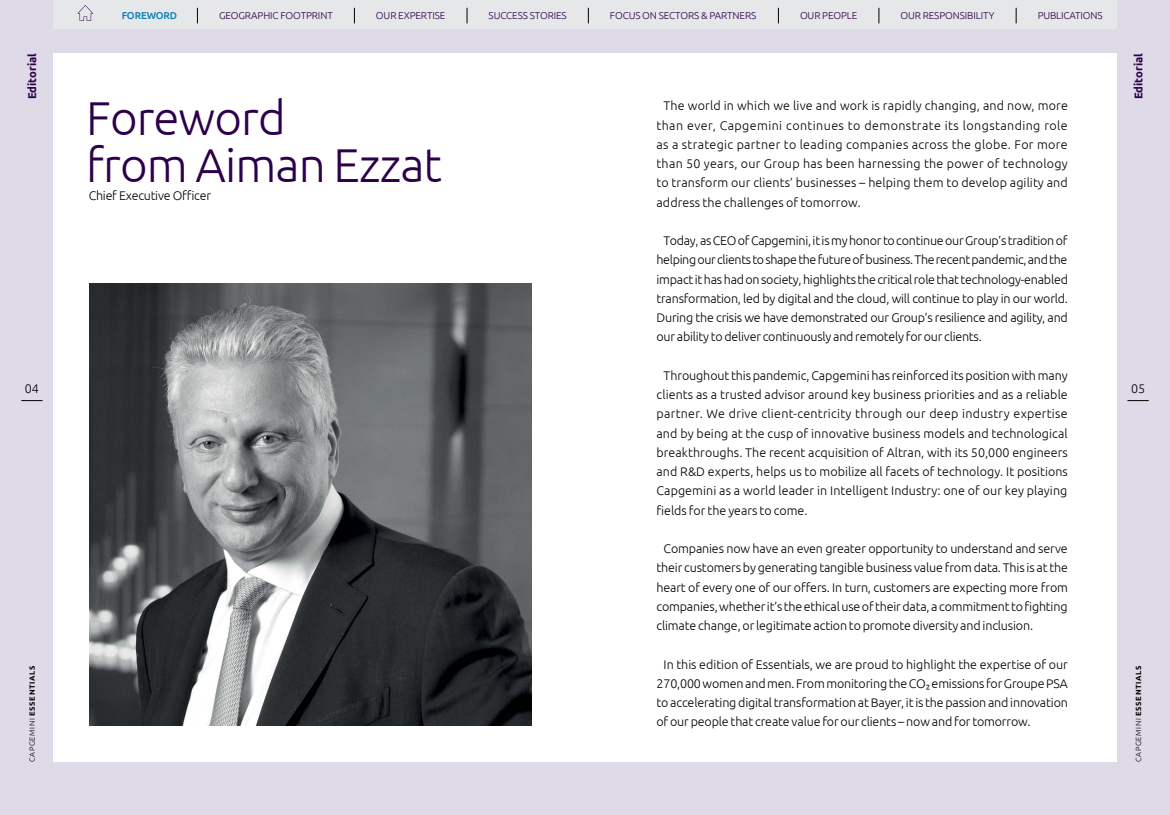
<style>
.page{position:relative;width:1170px;height:815px;background:#fff}
.page>*{position:absolute;margin:0;border:0;box-sizing:border-box;transform-origin:0 0}
.t1{font:300 47.5px/47.5px "Ubuntu";letter-spacing:-.02em;color:#2c004b}
.t2{font:300 12.5px/19.2px "Ubuntu";letter-spacing:-.01em;color:#000;text-align:justify}
.t3{font:700 11.25px "Ubuntu";color:#2c004b}
.t4{font:300 10px "Ubuntu";letter-spacing:-.01em;color:#2c004b}
.t5{font:500 10px "Ubuntu";letter-spacing:-.01em;color:#007db7}
.t6{font:700 7.5px "Ubuntu";letter-spacing:.08em;color:#000}
.s1{font-weight:300}
</style>
<div class="page">
<div style="left:0;top:0;width:1169px;height:815px;background:#dedae7"></div>
<div style="left:53px;top:53px;width:1063px;height:709px;background:#fff"></div>
<img style="left:90px;top:283px;width:441px;height:442px">
<svg style="left:21px;top:400px;width:22px;height:1px"></svg>
<svg style="left:1127px;top:400px;width:21px;height:1px"></svg>
<div style="left:53px;top:0;width:1063px;height:28px;background:#e6e7e8"></div>
<svg style="left:197px;top:8px;width:1px;height:15px"></svg>
<svg style="left:354px;top:8px;width:1px;height:15px"></svg>
<svg style="left:466px;top:8px;width:1px;height:15px"></svg>
<svg style="left:588px;top:8px;width:1px;height:15px"></svg>
<svg style="left:778px;top:8px;width:1px;height:15px"></svg>
<svg style="left:878px;top:8px;width:1px;height:15px"></svg>
<svg style="left:1015px;top:8px;width:1px;height:15px"></svg>
<svg style="left:78px;top:5px;width:15px;height:16px"></svg>
<p class="t3" style="left:25px;top:99px;width:48px;rotate:-90deg">Editorial</p>
<p class="t2" style="left:25px;top:378px;width:16px">04</p>
<p class="t6" style="left:28px;top:762px;width:98px;rotate:-90deg"><span class="s1">CAPGEMINI</span> ESSENTIALS</p>
<p class="t5" style="left:122px;top:9px;width:57px">FOREWORD</p>
<p class="t4" style="left:219px;top:10px;width:115px">GEOGRAPHIC FOOTPRINT</p>
<p class="t4" style="left:376px;top:10px;width:71px">OUR EXPERTISE</p>
<p class="t4" style="left:488px;top:10px;width:80px">SUCCESS STORIES</p>
<p class="t4" style="left:610px;top:10px;width:148px">FOCUS ON SECTORS &amp; PARTNERS</p>
<p class="t4" style="left:800px;top:10px;width:59px">OUR PEOPLE</p>
<p class="t4" style="left:900px;top:10px;width:95px">OUR RESPONSIBILITY</p>
<p class="t4" style="left:1037px;top:10px;width:66px">PUBLICATIONS</p>
<h1 class="t1" style="left:86px;top:93px;width:357px">Foreword<br>from Aiman Ezzat</h1>
<p class="t2" style="left:89px;top:185px;width:124px">Chief Executive Officer</p>
<p class="t2" style="left:656px;top:96px;width:413px;text-indent:7px">The world in which we live and work is rapidly changing, and now, more than ever, Capgemini continues to demonstrate its longstanding role as a strategic partner to leading companies across the globe. For more than 50 years, our Group has been harnessing the power of technology to transform our clients’ businesses – helping them to develop agility and address the challenges of tomorrow.</p>
<p class="t2" style="left:656px;top:231px;width:413px;text-indent:7px">Today, as CEO of Capgemini, it is my honor to continue our Group’s tradition of helping our clients to shape the future of business. The recent pandemic, and the impact it has had on society, highlights the critical role that technology-enabled transformation, led by digital and the cloud, will continue to play in our world.<br>During the crisis we have demonstrated our Group’s resilience and agility, and our ability to deliver continuously and remotely for our clients.</p>
<p class="t2" style="left:656px;top:365px;width:413px;text-indent:7px">Throughout this pandemic, Capgemini has reinforced its position with many clients as a trusted advisor around key business priorities and as a reliable partner. We drive client-centricity through our deep industry expertise and by being at the cusp of innovative business models and technological breakthroughs. The recent acquisition of Altran, with its 50,000 engineers and R&amp;D experts, helps us to mobilize all facets of technology. It positions Capgemini as a world leader in Intelligent Industry: one of our key playing fields for the years to come.</p>
<p class="t2" style="left:656px;top:539px;width:413px;text-indent:7px">Companies now have an even greater opportunity to understand and serve their customers by generating tangible business value from data. This is at the heart of every one of our offers. In turn, customers are expecting more from companies, whether it’s the ethical use of their data, a commitment to fighting climate change, or legitimate action to promote diversity and inclusion.</p>
<p class="t2" style="left:656px;top:654px;width:413px;text-indent:7px">In this edition of Essentials, we are proud to highlight the expertise of our 270,000 women and men. From monitoring the CO2 emissions for Groupe PSA to accelerating digital transformation at Bayer, it is the passion and innovation of our people that create value for our clients – now and for tomorrow.</p>
<p class="t3" style="left:1131px;top:99px;width:48px;rotate:-90deg">Editorial</p>
<p class="t2" style="left:1130px;top:378px;width:16px">05</p>
<p class="t6" style="left:1133px;top:762px;width:98px;rotate:-90deg"><span class="s1">CAPGEMINI</span> ESSENTIALS</p>
</div>
